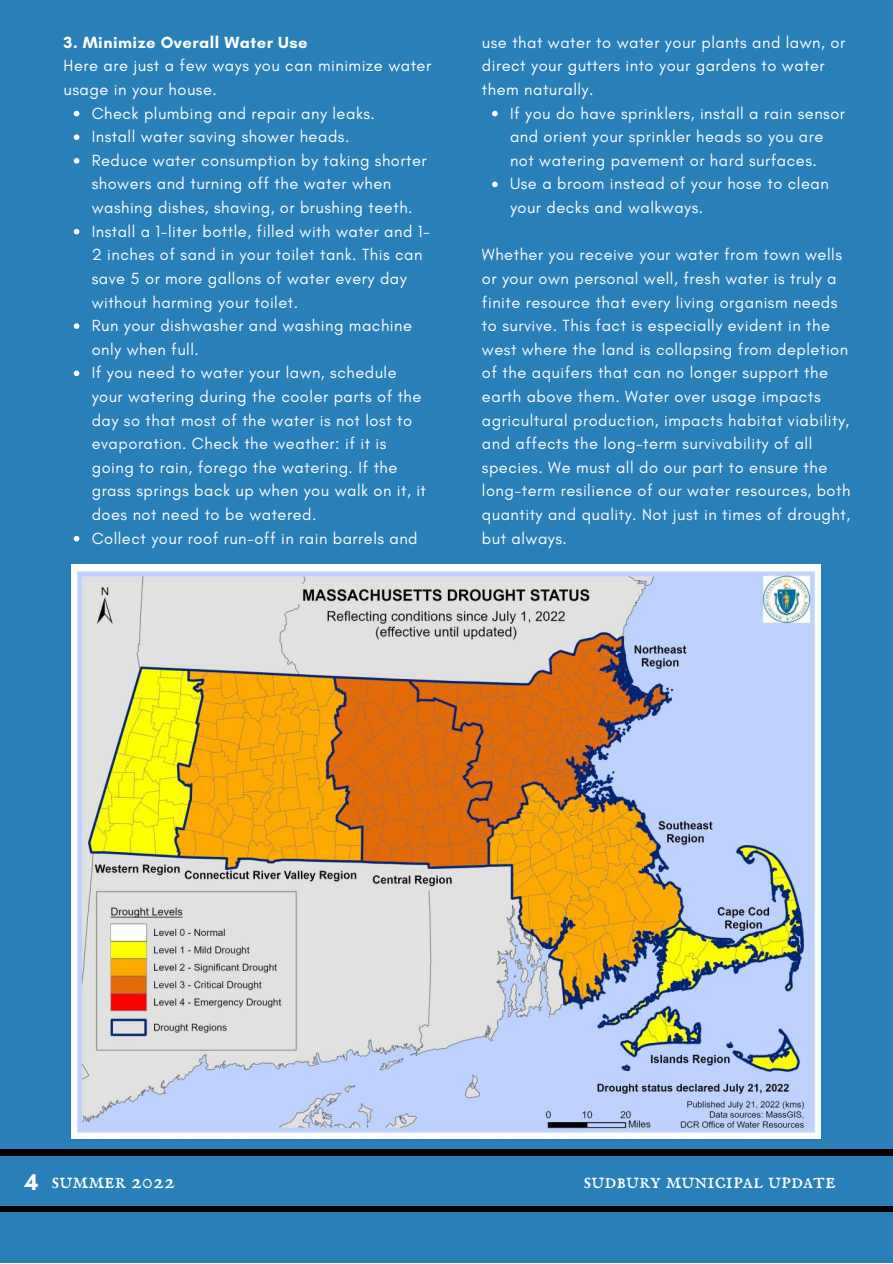
<style>
.page{position:relative;width:893px;height:1264px;background:#fff}
.page>*{position:absolute;margin:0;border:0;box-sizing:border-box;transform-origin:0 0}
.t1{font:23.1px "IM FELL English SC";color:#fffefe}
.t2{font:700 23.1px "Glacial Indifference";color:#fffefe}
.t3{font:16.5px/23.5px "Glacial Indifference";letter-spacing:.03em;color:#fffefe}
.t4{font:700 16.5px "Glacial Indifference";letter-spacing:.03em;color:#fffefe}
</style>
<div class="page">
<div style="left:0;top:0;width:892px;height:1262px;background:#297fb8"></div>
<div style="left:0;top:1205px;width:892px;height:6px;background:#000"></div>
<div style="left:0;top:1149px;width:892px;height:6px;background:#000"></div>
<svg style="left:74px;top:111px;width:5px;height:5px"></svg>
<svg style="left:74px;top:134px;width:5px;height:6px"></svg>
<svg style="left:74px;top:158px;width:5px;height:6px"></svg>
<svg style="left:74px;top:229px;width:5px;height:5px"></svg>
<svg style="left:74px;top:323px;width:5px;height:6px"></svg>
<svg style="left:74px;top:370px;width:5px;height:6px"></svg>
<svg style="left:74px;top:536px;width:5px;height:5px"></svg>
<img style="left:72px;top:565px;width:748px;height:573px">
<svg style="left:492px;top:111px;width:5px;height:5px"></svg>
<svg style="left:492px;top:182px;width:5px;height:5px"></svg>
<p class="t4" style="left:64px;top:32px;width:245px">3. Minimize Overall Water Use</p>
<p class="t3" style="left:64px;top:54px;width:369px">Here are just a few ways you can minimize water usage in your house.</p>
<p class="t3" style="left:92px;top:101px;width:340px">Check plumbing and repair any leaks.<br>Install water saving shower heads.<br>Reduce water consumption by taking shorter showers and turning off the water when washing dishes, shaving, or brushing teeth.<br>Install a 1-liter bottle, filled with water and 1- 2 inches of sand in your toilet tank. This can save 5 or more gallons of water every day without harming your toilet.<br>Run your dishwasher and washing machine only when full.<br>If you need to water your lawn, schedule your watering during the cooler parts of the day so that most of the water is not lost to evaporation. Check the weather: if it is going to rain, forego the watering. If the grass springs back up when you walk on it, it does not need to be watered.<br>Collect your roof run-off in rain barrels and</p>
<p class="t3" style="left:482px;top:30px;width:364px">use that water to water your plants and lawn, or direct your gutters into your gardens to water them naturally.</p>
<p class="t3" style="left:510px;top:101px;width:336px">If you do have sprinklers, install a rain sensor and orient your sprinkler heads so you are not watering pavement or hard surfaces.<br>Use a broom instead of your hose to clean your decks and walkways.</p>
<p class="t3" style="left:482px;top:243px;width:370px">Whether you receive your water from town wells or your own personal well, fresh water is truly a finite resource that every living organism needs to survive. This fact is especially evident in the west where the land is collapsing from depletion of the aquifers that can no longer support the earth above them. Water over usage impacts agricultural production, impacts habitat viability, and affects the long-term survivability of all species. We must all do our part to ensure the long-term resilience of our water resources, both quantity and quality. Not just in times of drought, but always.</p>
<h1 class="t2" style="left:25px;top:1167px;width:15px">4</h1>
<h1 class="t1" style="left:583px;top:1167px;width:254px">sudbury municipal update</h1>
<h1 class="t1" style="left:51px;top:1167px;width:125px">summer 2022</h1>
</div>
